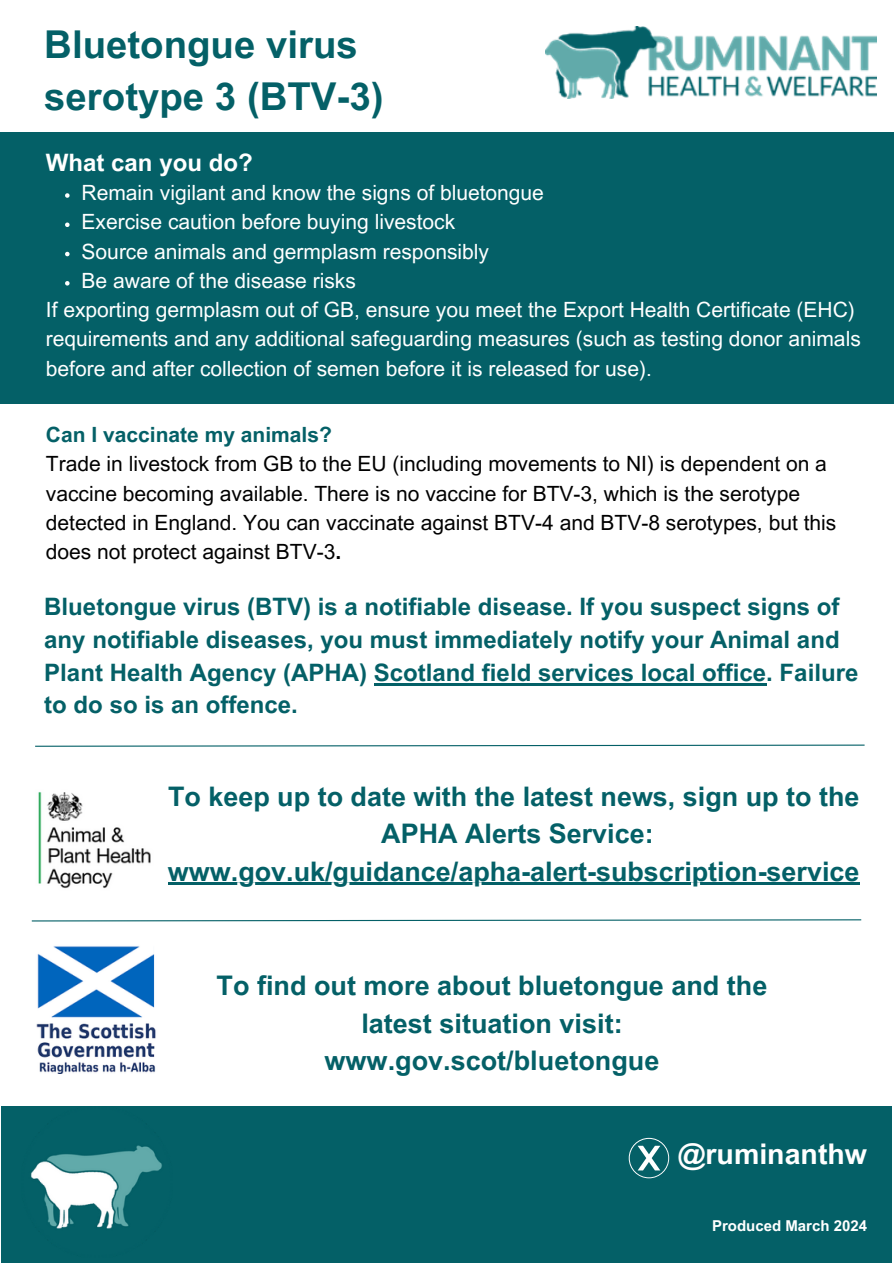
<style>
.page{position:relative;width:894px;height:1264px;background:#fff}
.page>*{position:absolute;margin:0;border:0;box-sizing:border-box;transform-origin:0 0}
.t1{font:700 38.4px/52.5px "Arial MT Pro";color:#046067}
.t2{font:700 28.5px "Arial MT Pro";color:#fff}
.t3{font:700 27px/37.2px "Arial MT Pro";color:#046067;text-align:center}
.t4{font:700 26.85px/37.2px "Arial MT Pro";color:#046067;text-align:center}
.t5{font:700 24px/32.7px "Arial MT Pro";color:#046067}
.t6{font:700 24px "Arial MT Pro";color:#fff}
.t7{font:21px "Arial MT Pro";color:#fff}
.t8{font:21px/29.2px "Arial MT Pro";color:#000}
.t9{font:700 21px "Arial MT Pro";color:#046067}
.t10{font:700 15px "Arial MT Pro";color:#fff}
.s1{font-weight:700}
</style>
<div class="page">
<div style="left:1px;top:1106px;width:890px;height:156px;background:#046067"></div>
<div style="left:0;top:133px;width:892px;height:271px;background:#046067"></div>
<img style="left:38px;top:792px;width:113px;height:97px">
<svg style="left:35px;top:744px;width:830px;height:3px"></svg>
<svg style="left:31px;top:919px;width:831px;height:3px"></svg>
<img style="left:36px;top:946px;width:120px;height:127px">
<img style="left:30px;top:1145px;width:132px;height:84px">
<svg style="left:628px;top:1137px;width:41px;height:41px"></svg>
<hr style="left:374px;top:683px;width:392px;height:2px;background:#046067">
<hr style="left:168px;top:882px;width:691px;height:3px;background:#046067">
<svg style="left:65px;top:193px;width:5px;height:5px"></svg>
<svg style="left:65px;top:222px;width:5px;height:5px"></svg>
<svg style="left:65px;top:252px;width:5px;height:4px"></svg>
<svg style="left:65px;top:281px;width:5px;height:4px"></svg>
<img style="left:545px;top:27px;width:331px;height:72px">
<h1 class="t1" style="left:44px;top:23px;width:340px">Bluetongue virus serotype 3 (BTV-3)</h1>
<p class="t6" style="left:46px;top:153px;width:208px">What can you do?</p>
<p class="t7" style="left:82px;top:185px;width:463px">Remain vigilant and know the signs of bluetongue</p>
<p class="t7" style="left:82px;top:214px;width:375px">Exercise caution before buying livestock</p>
<p class="t7" style="left:82px;top:243px;width:409px">Source animals and germplasm responsibly</p>
<p class="t7" style="left:82px;top:272px;width:276px">Be aware of the disease risks</p>
<p class="t7" style="left:46px;top:302px;width:810px">If exporting germplasm out of GB, ensure you meet the Export Health Certificate (EHC)</p>
<p class="t7" style="left:46px;top:331px;width:816px">requirements and any additional safeguarding measures (such as testing donor animals</p>
<p class="t7" style="left:46px;top:360px;width:607px">before and after collection of semen before it is released for use).</p>
<p class="t9" style="left:46px;top:427px;width:287px">Can I vaccinate my animals?</p>
<p class="t8" style="left:46px;top:452px;width:791px">Trade in livestock from GB to the EU (including movements to NI) is dependent on a vaccine becoming available. There is no vaccine for BTV-3, which is the serotype detected in England. You can vaccinate against BTV-4 and BTV-8 serotypes, but this does not protect against BTV-3<span class="s1">.</span></p>
<p class="t5" style="left:44px;top:593px;width:815px">Bluetongue virus (BTV) is a notifiable disease. If you suspect signs of any notifiable diseases, you must immediately notify your Animal and Plant Health Agency (APHA) Scotland field services local office. Failure to do so is an offence.</p>
<p class="t4" style="left:168px;top:781px;width:692px">To keep up to date with the latest news, sign up to the<br>APHA Alerts Service: www.gov.uk/guidance/apha-alert-subscription-service</p>
<p class="t3" style="left:216px;top:970px;width:552px">To find out more about bluetongue and the latest situation visit: www.gov.scot/bluetongue</p>
<h2 class="t2" style="left:677px;top:1143px;width:191px">@ruminanthw</h2>
<p class="t10" style="left:711px;top:1220px;width:156px">Produced March 2024</p>
</div>
